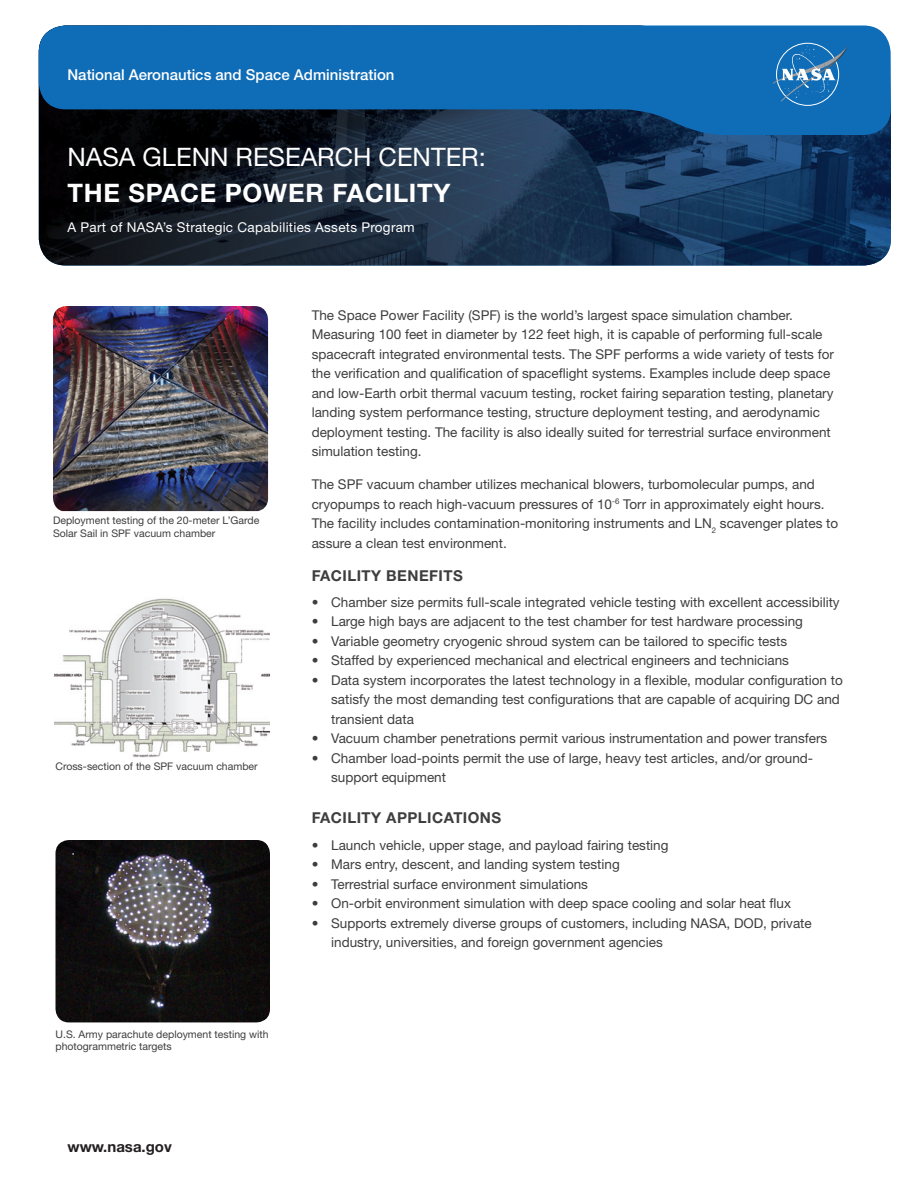
<style>
.page{position:relative;width:918px;height:1188px;background:#fff}
.page>*{position:absolute;margin:0;border:0;box-sizing:border-box;transform-origin:0 0}
.t1{font:25.5px/36px "Helvetica Neue LT Std";color:#fff}
.t2{font:700 25.5px "Helvetica Neue LT Std";color:#fff}
.t3{font:500 15px "Helvetica Neue LT Std";color:#fff}
.t4{font:700 15px "Helvetica Neue LT Std";letter-spacing:.03em;color:#3e3e3f}
.t5{font:700 15px "Helvetica Neue LT Std";color:#231f20}
.t6{font:13.5px/19.5px "Helvetica Neue LT Std";color:#3e3e3f}
.t7{font:13.5px "Helvetica Neue LT Std";letter-spacing:.02em;color:#fff}
.t8{font:10.5px/12.6px "Helvetica Neue LT Std";color:#3e3e3f}
.s1{font-weight:700}
</style>
<div class="page">
<img style="left:39px;top:135px;width:852px;height:131px">
<svg style="left:39px;top:26px;width:852px;height:109px;background:#105d9c"></svg>
<img style="left:53px;top:306px;width:215px;height:205px">
<img style="left:54px;top:598px;width:216px;height:160px">
<img style="left:56px;top:840px;width:214px;height:182px">
<svg style="left:773px;top:46px;width:75px;height:56px;background:#347fbc"></svg>
<p class="t3" style="left:68px;top:65px;width:329px">National Aeronautics and Space Administration</p>
<h1 class="t1" style="left:68px;top:139px;width:420px">NASA GLENN RESEARCH CENTER:<br><span class="s1">THE SPACE</span></h1>
<h1 class="t2" style="left:225px;top:178px;width:138px">POWER FACILITY</h1>
<h1 class="t7" style="left:68px;top:219px;width:349px">A Part of NASA’s Strategic Capabilities Assets Program</h1>
<p class="t8" style="left:53px;top:514px;width:208px">Deployment testing of the 20-meter L’Garde<br>Solar Sail in SPF vacuum chamber</p>
<p class="t8" style="left:56px;top:760px;width:204px">Cross-section of the SPF vacuum chamber</p>
<p class="t8" style="left:56px;top:1028px;width:215px">U.S. Army parachute deployment testing with photogrammetric targets</p>
<p class="t5" style="left:68px;top:1138px;width:106px">WWW.NASA.GOV</p>
<p class="t6" style="left:312px;top:305px;width:524px">The Space Power Facility (SPF) is the world’s largest space simulation chamber.<br>Measuring 100 feet in diameter by 122 feet high, it is capable of performing full-scale spacecraft integrated environmental tests. The SPF performs a wide variety of tests for the verification and qualification of spaceflight systems. Examples include deep space and low-Earth orbit thermal vacuum testing, rocket fairing separation testing, planetary landing system performance testing, structure deployment testing, and aerodynamic deployment testing. The facility is also ideally suited for terrestrial surface environment simulation testing.</p>
<p class="t6" style="left:312px;top:474px;width:528px">The SPF vacuum chamber utilizes mechanical blowers, turbomolecular pumps, and cryopumps to reach high-vacuum pressures of 10<sup>-6</sup> Torr in approximately eight hours.<br>The facility includes contamination-monitoring instruments and LN<sub>2</sub> scavenger plates to assure a clean test environment.</p>
<h3 class="t4" style="left:312px;top:566px;width:153px">FACILITY BENEFITS</h3>
<p class="t6" style="left:312px;top:592px;width:530px">• Chamber size permits full-scale integrated vehicle testing with excellent accessibility</p>
<p class="t6" style="left:312px;top:612px;width:493px">• Large high bays are adjacent to the test chamber for test hardware processing</p>
<p class="t6" style="left:312px;top:631px;width:477px">• Variable geometry cryogenic shroud system can be tailored to specific tests</p>
<p class="t6" style="left:312px;top:651px;width:479px">• Staffed by experienced mechanical and electrical engineers and technicians</p>
<p class="t6" style="left:331px;top:670px;width:513px;text-indent:-20px">• Data system incorporates the latest technology in a flexible, modular configuration to satisfy the most demanding test configurations that are capable of acquiring DC and transient data</p>
<p class="t6" style="left:312px;top:729px;width:517px">• Vacuum chamber penetrations permit various instrumentation and power transfers</p>
<p class="t6" style="left:331px;top:748px;width:483px;text-indent:-20px">• Chamber load-points permit the use of large, heavy test articles, and/or ground&shy;support equipment</p>
<h3 class="t4" style="left:312px;top:809px;width:191px">FACILITY APPLICATIONS</h3>
<p class="t6" style="left:312px;top:835px;width:358px">• Launch vehicle, upper stage, and payload fairing testing</p>
<p class="t6" style="left:312px;top:854px;width:310px">• Mars entry, descent, and landing system testing</p>
<p class="t6" style="left:312px;top:874px;width:278px">• Terrestrial surface environment simulations</p>
<p class="t6" style="left:312px;top:893px;width:481px">• On-orbit environment simulation with deep space cooling and solar heat flux</p>
<p class="t6" style="left:331px;top:913px;width:482px;text-indent:-20px">• Supports extremely diverse groups of customers, including NASA, DOD, private industry, universities, and foreign government agencies</p>
</div>
